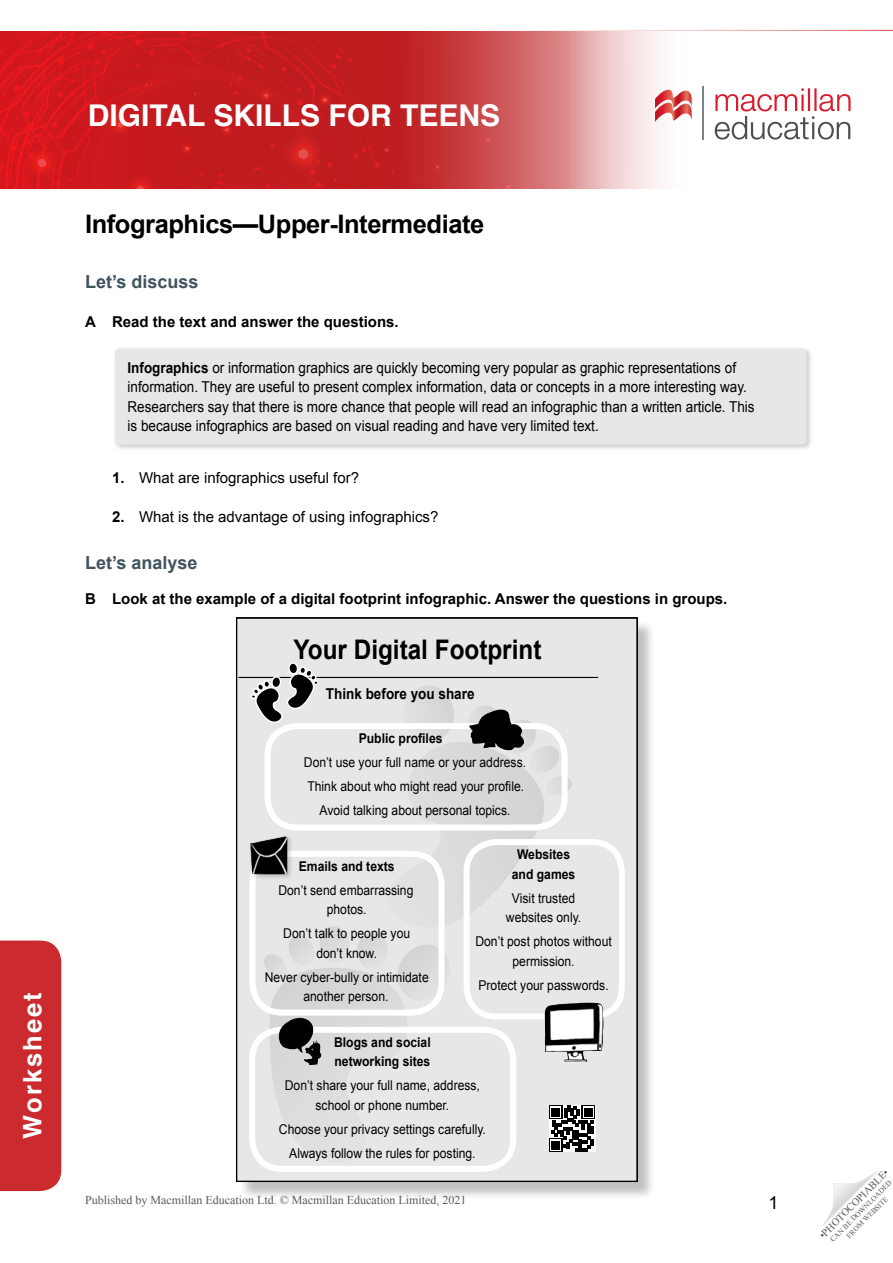
<style>
.page{position:relative;width:893px;height:1263px;background:#fff}
.page>*{position:absolute;margin:0;border:0;box-sizing:border-box;transform-origin:0 0}
.t1{font:700 30px "Helvetica";color:#fff}
.TN__Body_text{font:700 27px "Arial";color:#000;scale:.9 1}
.Article_Title{font:700 25.5px "Arial";letter-spacing:-.015em;color:#000}
.Template__Left_sideb{font:700 25.5px "Helvetica";letter-spacing:.08em;color:#fff}
.TN__Title{font:700 18px "Arial";color:#41535d}
.t2{font:18px "Arial";color:#000}
.TN__Body_text-2{font:15px/19.5px "Arial";color:#000;scale:.9 1}
.WS__Body_-_rubric_al{font:700 15px "Arial";color:#000}
.TN__Body_text-3{font:15px "Arial";color:#000}
.TN__Body_text-4{font:700 15px "Arial";color:#000;scale:.9 1}
.TN__Body_text-5{font:13.5px/19.5px "Arial";color:#000;text-align:center;scale:.9 1}
.TN__Body_text-6{font:700 13.5px/19.5px "Arial";color:#000;text-align:center;scale:.9 1}
.t3{font:12px "Times New Roman";color:#58595b}
.t4{font:10.5px "Times New Roman";color:#58595b}
.t5{font:7.5px/9px "Times New Roman";color:#58595b;text-align:center}
.s1{font-weight:700}
</style>
<div class="page">
<div style="left:239px;top:620px;width:417px;height:580px;background:#000;opacity:.25"></div>
<div style="left:236px;top:618px;width:399px;height:563px;background:#e6e7e8"></div>
<hr style="left:239px;top:677px;width:359px;height:1px;background:#000">
<svg style="left:593px;top:1119px;width:2px;height:33px"></svg>
<div style="left:582px;top:1105px;width:13px;height:14px;background:#fff"></div>
<svg style="left:250px;top:661px;width:343px;height:501px;background:#dedfe0"></svg>
<div style="left:265px;top:723px;width:303px;height:107px;border:6px solid #fff;border-radius:30px"></div>
<div style="left:249px;top:851px;width:195px;height:165px;border:6px solid #fff;border-radius:30px"></div>
<div style="left:464px;top:839px;width:161px;height:180px;border:6px solid #fff;border-radius:30px"></div>
<div style="left:249px;top:1027px;width:267px;height:145px;border:6px solid #fff;border-radius:30px"></div>
<img style="left:277px;top:1017px;width:44px;height:48px">
<div style="left:248px;top:835px;width:46px;height:46px;background:#000;opacity:.2"></div>
<img style="left:250px;top:836px;width:38px;height:39px">
<img style="left:469px;top:709px;width:55px;height:42px">
<img style="left:544px;top:1002px;width:60px;height:60px">
<svg style="left:822px;top:1171px;width:55px;height:55px"></svg>
<svg style="left:395px;top:31px;width:171px;height:157px;background:#ca4b4d"></svg>
<svg style="left:433px;top:163px;width:8px;height:7px"></svg>
<svg style="left:482px;top:134px;width:11px;height:10px"></svg>
<svg style="left:504px;top:182px;width:8px;height:6px"></svg>
<svg style="left:0;top:31px;width:395px;height:158px;background:#c81a1e"></svg>
<svg style="left:566px;top:29px;width:327px;height:160px"></svg>
<svg style="left:655px;top:89px;width:37px;height:34px"></svg>
<hr style="left:703px;top:86px;width:1px;height:54px;background:#808285">
<svg style="left:715px;top:88px;width:135px;height:52px"></svg>
<div style="left:0;top:940px;width:61px;height:251px;background:#cb2b2e"></div>
<hr style="left:0;top:30px;width:893px;height:1px;background:#cb2b2e">
<div style="left:112px;top:346px;width:701px;height:105px;background:#000;opacity:.2"></div>
<div style="left:115px;top:349px;width:691px;height:95px;background:#e6e7e8;border-radius:4px"></div>
<p class="Template__Left_sideb" style="left:12px;top:1138px;width:148px;rotate:-90deg">Worksheet</p>
<p class="t1" style="left:88px;top:91px;width:414px">DIGITAL SKILLS FOR TEENS</p>
<p class="Article_Title" style="left:85px;top:207px;width:401px">Infographics—Upper-Intermediate</p>
<p class="TN__Title" style="left:85px;top:270px;width:115px">Let’s discuss</p>
<p class="WS__Body_-_rubric_al" style="left:85px;top:312px;width:315px">A Read the text and answer the questions.</p>
<p class="TN__Body_text-2" style="left:128px;top:358px;width:698px"><span class="s1">Infographics</span> or information graphics are quickly becoming very popular as graphic representations of information. They are useful to present complex information, data or concepts in a more interesting way.<br>Researchers say that there is more chance that people will read an infographic than a written article. This is because infographics are based on visual reading and have very limited text.</p>
<p class="TN__Body_text-3" style="left:112px;top:468px;width:249px"><span class="s1">1.</span> What are infographics useful for?</p>
<p class="TN__Body_text-3" style="left:112px;top:507px;width:328px"><span class="s1">2.</span> What is the advantage of using infographics?</p>
<p class="TN__Title" style="left:85px;top:551px;width:114px">Let’s analyse</p>
<p class="WS__Body_-_rubric_al" style="left:85px;top:588px;width:644px">B Look at the example of a digital footprint infographic. Answer the questions in groups.</p>
<p class="TN__Body_text" style="left:293px;top:631px;width:277px">Your Digital Footprint</p>
<p class="TN__Body_text-4" style="left:326px;top:684px;width:167px">Think before you share</p>
<p class="TN__Body_text-6" style="left:359px;top:729px;width:95px">Public profiles</p>
<p class="TN__Body_text-5" style="left:304px;top:753px;width:248px">Don’t use your full name or your address.</p>
<p class="TN__Body_text-5" style="left:307px;top:777px;width:242px">Think about who might read your profile.</p>
<p class="TN__Body_text-5" style="left:320px;top:801px;width:214px">Avoid talking about personal topics.</p>
<p class="TN__Body_text-6" style="left:299px;top:857px;width:108px">Emails and texts</p>
<p class="TN__Body_text-5" style="left:278px;top:880px;width:152px">Don’t send embarrassing photos.</p>
<p class="TN__Body_text-5" style="left:283px;top:924px;width:143px">Don’t talk to people you don’t know.</p>
<p class="TN__Body_text-5" style="left:265px;top:967px;width:184px">Never cyber-bully or intimidate another person.</p>
<p class="TN__Body_text-6" style="left:512px;top:845px;width:72px">Websites and games</p>
<p class="TN__Body_text-5" style="left:506px;top:888px;width:85px">Visit trusted websites only.</p>
<p class="TN__Body_text-5" style="left:475px;top:932px;width:153px">Don’t post photos without permission.</p>
<p class="TN__Body_text-5" style="left:478px;top:975px;width:146px">Protect your passwords.</p>
<p class="TN__Body_text-6" style="left:334px;top:1033px;width:109px;text-align:left">Blogs and social networking sites</p>
<p class="TN__Body_text-5" style="left:285px;top:1076px;width:218px">Don’t share your full name, address, school or phone number.</p>
<p class="TN__Body_text-5" style="left:279px;top:1119px;width:232px">Choose your privacy settings carefully.</p>
<p class="TN__Body_text-5" style="left:289px;top:1143px;width:209px">Always follow the rules for posting.</p>
<p class="t3" style="left:85px;top:1192px;width:383px">Published by Macmillan Education Ltd. © Macmillan Education Limited, 2021</p>
<h3 class="t2" style="left:769px;top:1191px;width:12px">1</h3>
<p class="t4" style="left:816px;top:1232px;width:95px;rotate:-45deg">•PHOTOCOPIABLE•</p>
<p class="t5" style="left:828px;top:1237px;width:85px;rotate:-45deg">CAN BE DOWNLOADED<br>FROM WEBSITE</p>
</div>
